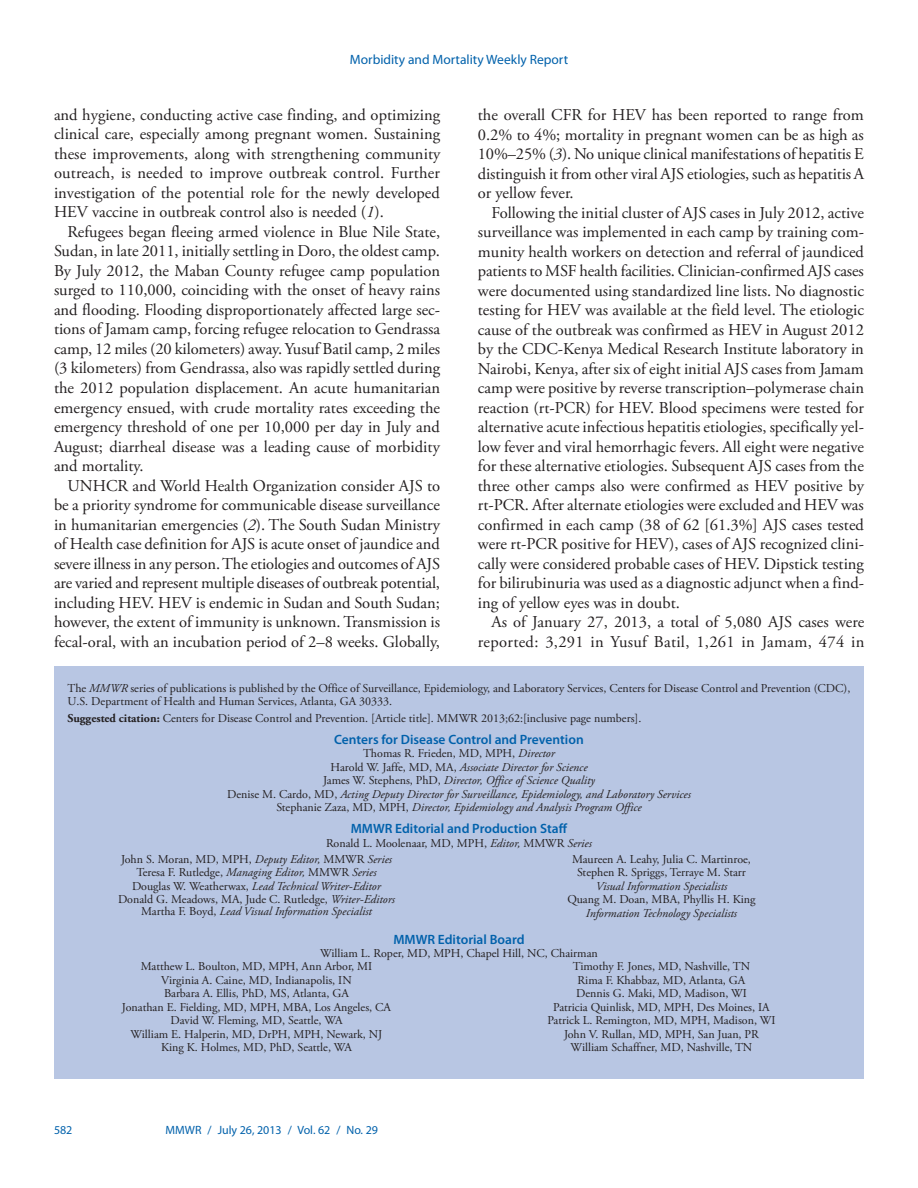
<style>
.page{position:relative;width:918px;height:1188px;background:#fff}
.page>*{position:absolute;margin:0;border:0;box-sizing:border-box;transform-origin:0 0}
.body_copy{font:16.5px/19.5px "Adobe Garamond Pro";color:#231f20;text-align:justify}
.t1{font:600 13.5px "Myriad Pro";color:#0161ab}
.t2{font:13.5px "Myriad Pro";color:#0161ab}
.t3{font:12px/13.5px "Adobe Garamond Pro";color:#231f20;text-align:center}
.t4{font:italic 12px/13.5px "Adobe Garamond Pro";color:#231f20;text-align:center}
.footer_left{font:12px "Myriad Pro";color:#0161ab}
.s1{font-style:italic}
.s2{font-weight:700}
.s3{font-style:normal}
</style>
<div class="page">
<div style="left:54px;top:666px;width:810px;height:413px;background:#b8c6e3"></div>
<p class="t2" style="left:350px;top:51px;width:220px">Morbidity and Mortality Weekly Report</p>
<p class="body_copy" style="left:54px;top:106px;width:388px">and hygiene, conducting active case finding, and optimizing clinical care, especially among pregnant women. Sustaining these improvements, along with strengthening community outreach, is needed to improve outbreak control. Further investigation of the potential role for the newly developed HEV vaccine in outbreak control also is needed (<span class="s1">1</span>).</p>
<p class="body_copy" style="left:54px;top:223px;width:388px;text-indent:13px">Refugees began fleeing armed violence in Blue Nile State, Sudan, in late 2011, initially settling in Doro, the oldest camp.<br>By July 2012, the Maban County refugee camp population surged to 110,000, coinciding with the onset of heavy rains and flooding. Flooding disproportionately affected large sec&shy;tions of Jamam camp, forcing refugee relocation to Gendrassa camp, 12 miles (20 kilometers) away. Yusuf Batil camp, 2 miles (3 kilometers) from Gendrassa, also was rapidly settled during the 2012 population displacement. An acute humanitarian emergency ensued, with crude mortality rates exceeding the emergency threshold of one per 10,000 per day in July and August; diarrheal disease was a leading cause of morbidity and mortality.</p>
<p class="body_copy" style="left:54px;top:476px;width:388px;text-indent:13px">UNHCR and World Health Organization consider AJS to be a priority syndrome for communicable disease surveillance in humanitarian emergencies (<span class="s1">2</span>). The South Sudan Ministry of Health case definition for AJS is acute onset of jaundice and severe illness in any person. The etiologies and outcomes of AJS are varied and represent multiple diseases of outbreak potential, including HEV. HEV is endemic in Sudan and South Sudan; however, the extent of immunity is unknown. Transmission is fecal-oral, with an incubation period of 2–8 weeks. Globally,</p>
<p class="body_copy" style="left:478px;top:106px;width:388px">the overall CFR for HEV has been reported to range from 0.2% to 4%; mortality in pregnant women can be as high as 10%–25% (<span class="s1">3</span>). No unique clinical manifestations of hepatitis E distinguish it from other viral AJS etiologies, such as hepatitis A or yellow fever.</p>
<p class="body_copy" style="left:478px;top:203px;width:388px;text-indent:13px">Following the initial cluster of AJS cases in July 2012, active surveillance was implemented in each camp by training com&shy;munity health workers on detection and referral of jaundiced patients to MSF health facilities. Clinician-confirmed AJS cases were documented using standardized line lists. No diagnostic testing for HEV was available at the field level. The etiologic cause of the outbreak was confirmed as HEV in August 2012 by the CDC-Kenya Medical Research Institute laboratory in Nairobi, Kenya, after six of eight initial AJS cases from Jamam camp were positive by reverse transcription–polymerase chain reaction (rt-PCR) for HEV. Blood specimens were tested for alternative acute infectious hepatitis etiologies, specifically yel&shy;low fever and viral hemorrhagic fevers. All eight were negative for these alternative etiologies. Subsequent AJS cases from the three other camps also were confirmed as HEV positive by rt-PCR. After alternate etiologies were excluded and HEV was confirmed in each camp (38 of 62 [61.3%] AJS cases tested were rt-PCR positive for HEV), cases of AJS recognized clini&shy;cally were considered probable cases of HEV. Dipstick testing for bilirubinuria was used as a diagnostic adjunct when a find&shy;ing of yellow eyes was in doubt.</p>
<p class="body_copy" style="left:478px;top:613px;width:388px;text-align:right">As of January 27, 2013, a total of 5,080 AJS cases were reported: 3,291 in Yusuf Batil, 1,261 in Jamam, 474 in</p>
<p class="t3" style="left:68px;top:682px;width:784px;text-align:left">The <span class="s1">MMWR</span> series of publications is published by the Office of Surveillance, Epidemiology, and Laboratory Services, Centers for Disease Control and Prevention (CDC),<br>U.S. Department of Health and Human Services, Atlanta, GA 30333.</p>
<p class="t3" style="left:68px;top:712px;width:575px"><span class="s2">Suggested citation:</span> Centers for Disease Control and Prevention. [Article title]. MMWR 2013;62:[inclusive page numbers].</p>
<p class="t1" style="left:334px;top:731px;width:251px">Centers for Disease Control and Prevention</p>
<p class="t4" style="left:227px;top:747px;width:465px"><span class="s3">Thomas R. Frieden, MD, MPH,</span> Director<br><span class="s3">Harold W. Jaffe, MD, MA,</span> Associate Director for Science<br><span class="s3">James W. Stephens, PhD,</span> Director, Office of Science Quality<br><span class="s3">Denise M. Cardo, MD,</span> Acting Deputy Director for Surveillance, Epidemiology, and Laboratory Services <span class="s3">Stephanie Zaza, MD, MPH,</span> Director, Epidemiology and Analysis Program Office</p>
<p class="t1" style="left:351px;top:820px;width:218px">MMWR Editorial and Production Staff</p>
<p class="t3" style="left:121px;top:835px;width:472px;line-height:15.9px;text-align:left;text-indent:205px">Ronald L. Moolenaar, MD, MPH, <span class="s1">Editor,</span> MMWR <span class="s1">Series<br></span>John S. Moran, MD, MPH, <span class="s1">Deputy Editor,</span> MMWR <span class="s1">Series</span></p>
<p class="t3" style="left:118px;top:866px;width:278px">Teresa F. Rutledge, <span class="s1">Managing Editor,</span> MMWR <span class="s1">Series<br></span>Douglas W. Weatherwax, <span class="s1">Lead Technical Writer-Editor<br></span>Donald G. Meadows, MA, Jude C. Rutledge, <span class="s1">Writer-Editors</span></p>
<p class="t4" style="left:141px;top:905px;width:232px"><span class="s3">Martha F. Boyd,</span> Lead Visual Information Specialist</p>
<p class="t3" style="left:572px;top:852px;width:180px">Maureen A. Leahy, Julia C. Martinroe,<br>Stephen R. Spriggs, Terraye M. Starr</p>
<p class="t4" style="left:596px;top:879px;width:133px">Visual Information Specialists</p>
<p class="t3" style="left:567px;top:893px;width:190px">Quang M. Doan, MBA, Phyllis H. King</p>
<p class="t4" style="left:586px;top:906px;width:153px">Information Technology Specialists</p>
<p class="t1" style="left:393px;top:931px;width:133px">MMWR Editorial Board</p>
<p class="t3" style="left:320px;top:947px;width:279px">William L. Roper, MD, MPH, Chapel Hill, NC, Chairman</p>
<p class="t3" style="left:141px;top:960px;width:233px">Matthew L. Boulton, MD, MPH, Ann Arbor, MI</p>
<p class="t3" style="left:161px;top:974px;width:192px">Virginia A. Caine, MD, Indianapolis, IN</p>
<p class="t3" style="left:164px;top:987px;width:186px">Barbara A. Ellis, PhD, MS, Atlanta, GA</p>
<p class="t3" style="left:122px;top:1001px;width:271px">Jonathan E. Fielding, MD, MPH, MBA, Los Angeles, CA</p>
<p class="t3" style="left:170px;top:1014px;width:174px">David W. Fleming, MD, Seattle, WA</p>
<p class="t3" style="left:131px;top:1028px;width:253px">William E. Halperin, MD, DrPH, MPH, Newark, NJ</p>
<p class="t3" style="left:161px;top:1041px;width:192px">King K. Holmes, MD, PhD, Seattle, WA</p>
<p class="t3" style="left:548px;top:960px;width:229px">Timothy F. Jones, MD, Nashville, TN<br>Rima F. Khabbaz, MD, Atlanta, GA<br>Dennis G. Maki, MD, Madison, WI<br>Patricia Quinlisk, MD, MPH, Des Moines, IA Patrick L. Remington, MD, MPH, Madison, WI John V. Rullan, MD, MPH, San Juan, PR William Schaffner, MD, Nashville, TN</p>
<p class="footer_left" style="left:54px;top:1123px;width:20px">582</p>
<p class="footer_left" style="left:166px;top:1123px;width:214px">MMWR / July 26, 2013 / Vol. 62 / No. 29</p>
</div>
